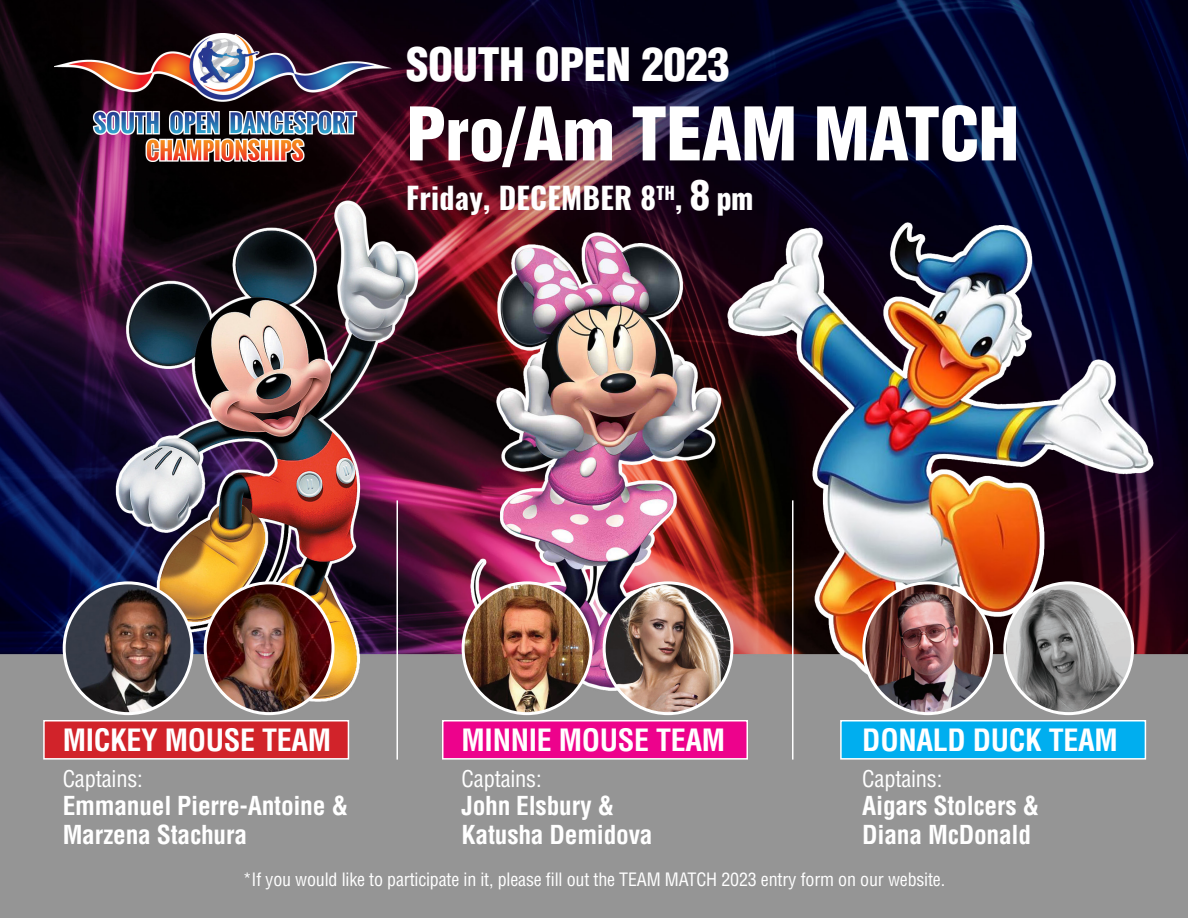
<style>
.page{position:relative;width:1188px;height:918px;background:#fff}
.page>*{position:absolute;margin:0;border:0;box-sizing:border-box;transform-origin:0 0}
.t1{font:900 condensed 72px "Helvetica LT Std";letter-spacing:-.01em;color:#fff}
.t2{font:900 condensed 45px "Helvetica LT Std";letter-spacing:-.01em;color:#fff}
.t3{font:700 condensed 30px "Helvetica LT Std";letter-spacing:-.01em;color:#fff}
.t4{font:700 30px "Oswald";letter-spacing:.01em;color:#fff}
.t5{font:700 condensed 25.5px/28.5px "Helvetica LT Std";letter-spacing:-.01em;color:#fff}
.t6{font:condensed 22.5px "Helvetica LT Std";letter-spacing:-.01em;color:#fff}
.t7{font:condensed 18px "Helvetica LT Std";letter-spacing:-.01em;color:#fff}
.s1{font-family:"Helvetica LT Std";font-weight:900;font-stretch:condensed;font-size:40.5px}
.s2{font-family:"Helvetica LT Std";font-weight:900;font-stretch:condensed}
</style>
<div class="page">
<img style="left:0;top:0;width:1188px;height:918px">
<img style="left:864px;top:583px;width:128px;height:131px">
<div style="left:862px;top:581px;width:131px;height:134px;border:3px solid #fff;border-radius:50%"></div>
<img style="left:463px;top:583px;width:128px;height:131px">
<div style="left:462px;top:581px;width:130px;height:134px;border:3px solid #fff;border-radius:50%"></div>
<img style="left:64px;top:583px;width:128px;height:131px">
<div style="left:63px;top:581px;width:131px;height:134px;border:3px solid #fff;border-radius:50%"></div>
<img style="left:1007px;top:583px;width:125px;height:131px">
<div style="left:1003px;top:581px;width:131px;height:134px;border:3px solid #fff;border-radius:50%"></div>
<img style="left:604px;top:584px;width:128px;height:130px">
<div style="left:603px;top:581px;width:130px;height:134px;border:3px solid #fff;border-radius:50%"></div>
<img style="left:205px;top:583px;width:128px;height:131px">
<div style="left:204px;top:581px;width:131px;height:134px;border:3px solid #fff;border-radius:50%"></div>
<hr style="left:396px;top:500px;width:2px;height:260px;background:#fff">
<hr style="left:792px;top:500px;width:2px;height:260px;background:#fff">
<div style="left:43px;top:720px;width:306px;height:40px;background:#d1232a;border:2px solid #fff"></div>
<div style="left:442px;top:720px;width:306px;height:40px;background:#ed028c;border:2px solid #fff"></div>
<div style="left:840px;top:720px;width:306px;height:40px;background:#00aeef;border:2px solid #fff"></div>
<img style="left:54px;top:33px;width:338px;height:128px">
<p class="t2" style="left:406px;top:36px;width:325px">SOUTH OPEN 2023</p>
<p class="t1" style="left:406px;top:88px;width:614px">Pro/Am TEAM MATCH</p>
<p class="t4" style="left:406px;top:182px;width:349px">Friday, DECEMBER 8<sup>TH</sup>, <span class="s1">8</span> <span class="s2">pm</span></p>
<p class="t3" style="left:63px;top:721px;width:270px">MICKEY MOUSE TEAM</p>
<p class="t6" style="left:63px;top:764px;width:82px">Captains:</p>
<p class="t5" style="left:63px;top:791px;width:287px">Emmanuel Pierre-Antoine &amp;<br>Marzena Stachura</p>
<p class="t3" style="left:462px;top:721px;width:265px">MINNIE MOUSE TEAM</p>
<p class="t6" style="left:462px;top:764px;width:82px">Captains:</p>
<p class="t5" style="left:462px;top:791px;width:154px">John Elsbury &amp;</p>
<p class="t5" style="left:462px;top:820px;width:192px">Katusha Demidova</p>
<p class="t3" style="left:862px;top:721px;width:257px">DONALD DUCK TEAM</p>
<p class="t6" style="left:862px;top:764px;width:82px">Captains:</p>
<p class="t5" style="left:862px;top:791px;width:179px">Aigars Stolcers &amp;</p>
<p class="t5" style="left:862px;top:820px;width:170px">Diana McDonald</p>
<p class="t7" style="left:243px;top:868px;width:704px">*If you would like to participate in it, please fill out the TEAM MATCH 2023 entry form on our website.</p>
</div>
